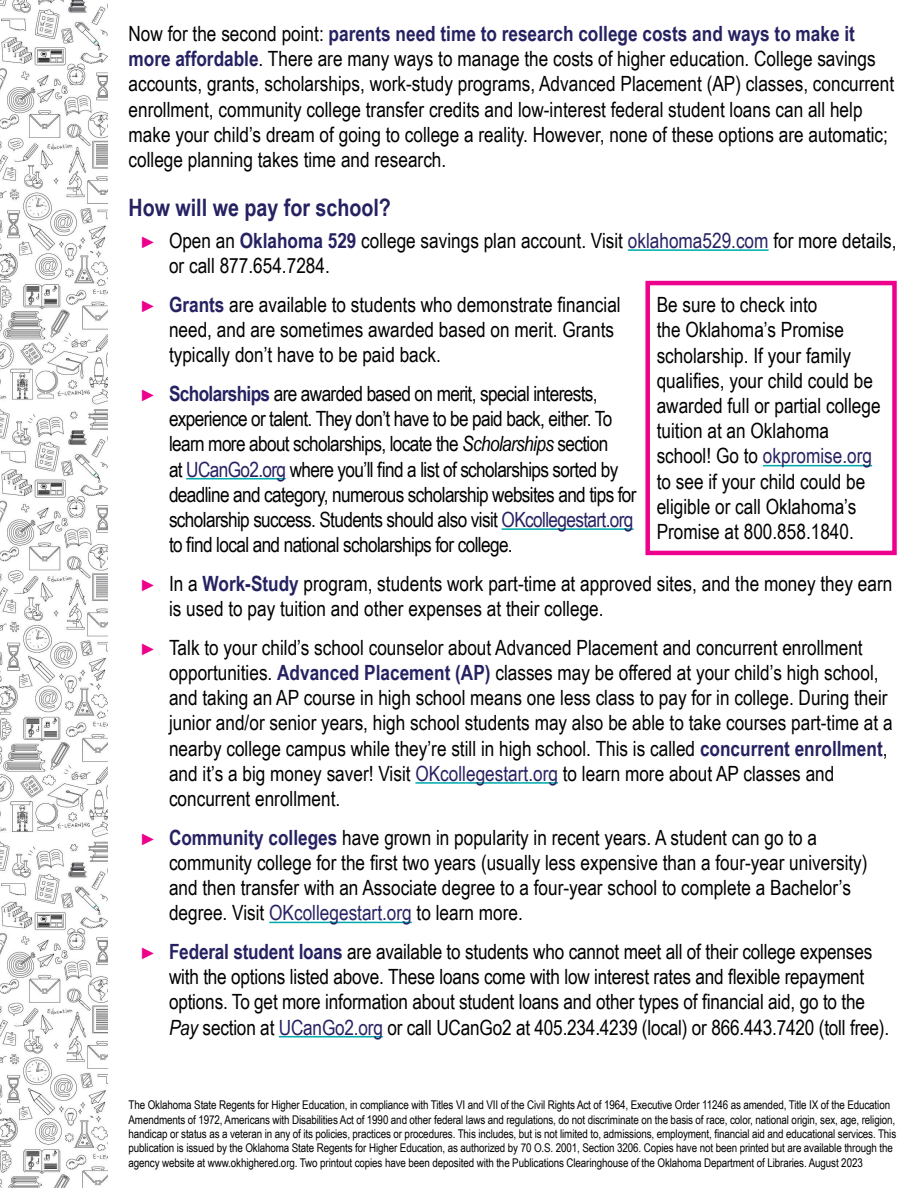
<style>
.page{position:relative;width:918px;height:1188px;background:#fff}
.page>*{position:absolute;margin:0;border:0;box-sizing:border-box;transform-origin:0 0}
.t1{font:700 24px "Arial Narrow";color:#262262}
.t2{font:21px/25.2px "Arial Narrow";color:#000}
.t3{font:21px/25.2px "Arial Narrow";letter-spacing:-.03em;color:#000}
.P_cost_statement{font:12px/14.4px "Arial Narrow";letter-spacing:-.01em;color:#000}
.s1{font-weight:700;color:#262262}
.s2{font-size:16.5px;color:#ec008c}
.s3{color:#262262}
.s4{font-style:italic}
</style>
<div class="page">
<hr style="left:628px;top:249px;width:141px;height:2px;background:#00aaad">
<hr style="left:186px;top:478px;width:100px;height:2px;background:#00aaad">
<hr style="left:502px;top:528px;width:132px;height:2px;background:#00aaad">
<hr style="left:415px;top:782px;width:143px;height:2px;background:#00aaad">
<hr style="left:269px;top:922px;width:143px;height:1px;background:#00aaad">
<hr style="left:279px;top:1036px;width:104px;height:2px;background:#00aaad">
<hr style="left:763px;top:465px;width:109px;height:1px;background:#00aaad">
<div style="left:645px;top:281px;width:252px;height:274px;border:4px solid #ec008c"></div>
<img style="left:0;top:1px;width:108px;height:1187px">
<p class="t2" style="left:129px;top:20px;width:767px">Now for the second point: <span class="s1">parents need time to research college costs and ways to make it more affordable</span>. There are many ways to manage the costs of higher education. College savings accounts, grants, scholarships, work-study programs, Advanced Placement (AP) classes, concurrent enrollment, community college transfer credits and low-interest federal student loans can all help make your child’s dream of going to college a reality. However, none of these options are automatic; college planning takes time and research.</p>
<h2 class="t1" style="left:129px;top:189px;width:264px">How will we pay for school?</h2>
<p class="t2" style="left:169px;top:227px;width:729px;text-indent:-27px"><span class="s2">►</span> Open an <span class="s1">Oklahoma 529</span> college savings plan account. Visit <span class="s3">oklahoma529.com</span> for more details, or call 877.654.7284.</p>
<p class="t2" style="left:169px;top:291px;width:453px;text-indent:-27px"><span class="s2">►</span> <span class="s1">Grants</span> are available to students who demonstrate financial need, and are sometimes awarded based on merit. Grants typically don’t have to be paid back.</p>
<p class="t3" style="left:169px;top:380px;width:469px;text-indent:-27px"><span class="s2">►</span> <span class="s1">Scholarships</span> are awarded based on merit, special interests, experience or talent. They don’t have to be paid back, either. To learn more about scholarships, locate the <span class="s4">Scholarships</span> section<br>at <span class="s3">UCanGo2.org</span> where you’ll find a list of scholarships sorted by deadline and category, numerous scholarship websites and tips for scholarship success. Students should also visit <span class="s3">OKcollegestart.org </span>to find local and national scholarships for college.</p>
<p class="t2" style="left:169px;top:570px;width:725px;text-indent:-27px"><span class="s2">►</span> In a <span class="s1">Work-Study</span> program, students work part-time at approved sites, and the money they earn is used to pay tuition and other expenses at their college.</p>
<p class="t2" style="left:169px;top:634px;width:725px;text-indent:-27px"><span class="s2">►</span> Talk to your child’s school counselor about Advanced Placement and concurrent enrollment opportunities. <span class="s1">Advanced Placement (AP)</span> classes may be offered at your child’s high school, and taking an AP course in high school means one less class to pay for in college. During their junior and/or senior years, high school students may also be able to take courses part-time at a nearby college campus while they’re still in high school. This is called <span class="s1">concurrent enrollment</span>, and it’s a big money saver! Visit <span class="s3">OKcollegestart.org</span> to learn more about AP classes and concurrent enrollment.</p>
<p class="t2" style="left:169px;top:824px;width:700px;text-indent:-27px"><span class="s2">►</span> <span class="s1">Community colleges</span> have grown in popularity in recent years. A student can go to a community college for the first two years (usually less expensive than a four-year university) and then transfer with an Associate degree to a four-year school to complete a Bachelor’s degree. Visit <span class="s3">OKcollegestart.org</span> to learn more.</p>
<p class="t2" style="left:169px;top:938px;width:722px;text-indent:-27px"><span class="s2">►</span> <span class="s1">Federal student loans</span> are available to students who cannot meet all of their college expenses with the options listed above. These loans come with low interest rates and flexible repayment options. To get more information about student loans and other types of financial aid, go to the <span class="s4">Pay</span> section at <span class="s3">UCanGo2.org</span> or call UCanGo2 at 405.234.4239 (local) or 866.443.7420 (toll free).</p>
<p class="t2" style="left:657px;top:291px;width:225px">Be sure to check into<br>the Oklahoma’s Promise scholarship. If your family qualifies, your child could be awarded full or partial college tuition at an Oklahoma school! Go to <span class="s3">okpromise.org </span>to see if your child could be eligible or call Oklahoma’s<br>Promise at 800.858.1840.</p>
<p class="P_cost_statement" style="left:129px;top:1097px;width:769px">The Oklahoma State Regents for Higher Education, in compliance with Titles VI and VII of the Civil Rights Act of 1964, Executive Order 11246 as amended, Title IX of the Education Amendments of 1972, Americans with Disabilities Act of 1990 and other federal laws and regulations, do not discriminate on the basis of race, color, national origin, sex, age, religion, handicap or status as a veteran in any of its policies, practices or procedures. This includes, but is not limited to, admissions, employment, financial aid and educational services. This publication is issued by the Oklahoma State Regents for Higher Education, as authorized by 70 O.S. 2001, Section 3206. Copies have not been printed but are available through the agency website at www.okhighered.org. Two printout copies have been deposited with the Publications Clearinghouse of the Oklahoma Department of Libraries. August 2023</p>
</div>
